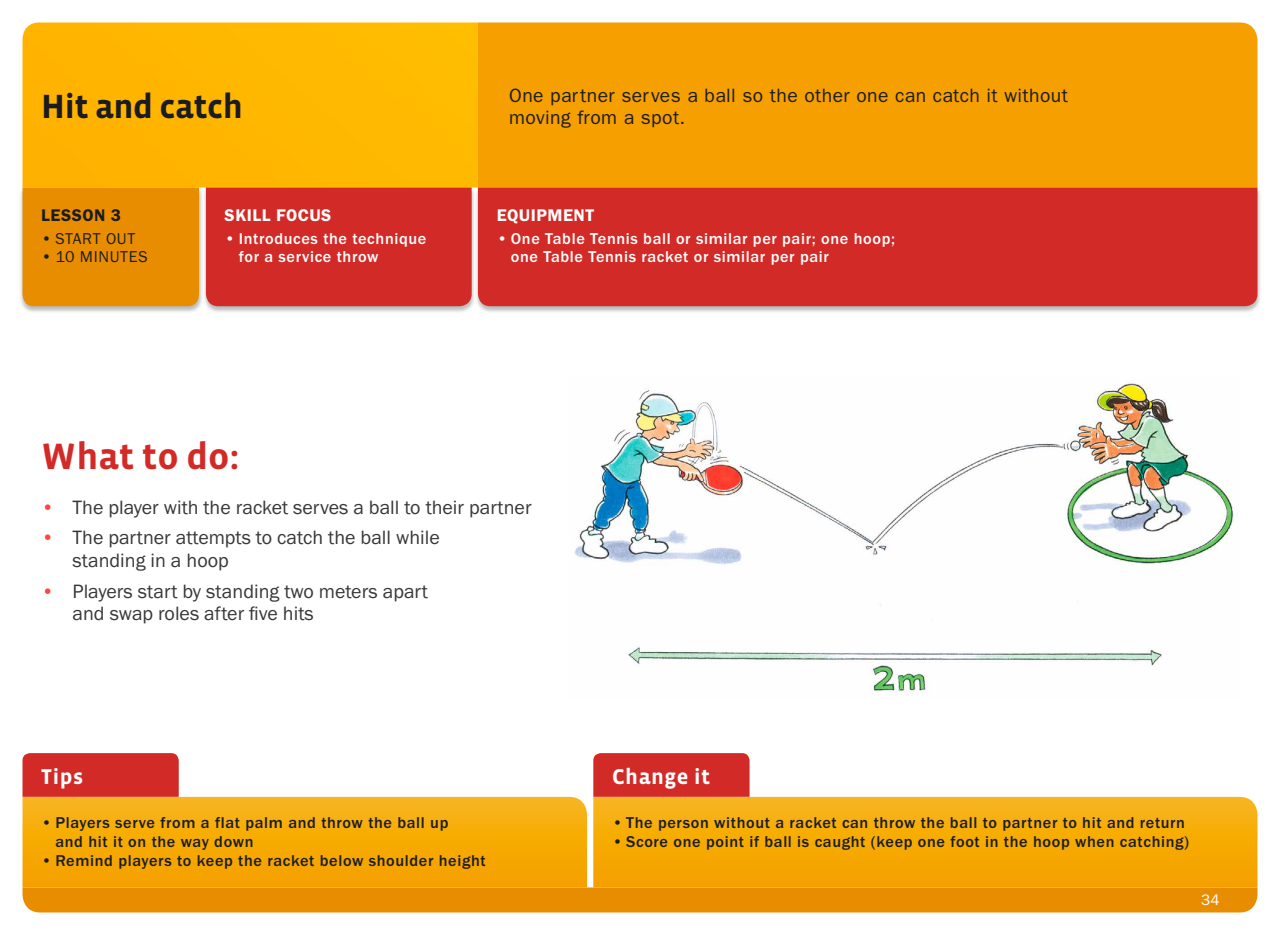
<style>
.page{position:relative;width:1280px;height:935px;background:#fff}
.page>*{position:absolute;margin:0;border:0;box-sizing:border-box;transform-origin:0 0}
.What_to_do_-_H3{font:700 37.5px "Vista Sans";color:#d22b27}
.Lesson_Title_-_H2{font:700 34.38px "Vista Sans";letter-spacing:-.01em;color:#1b1c20}
.Tip___Change_It_-_H3{font:700 21.88px "Vista Sans";letter-spacing:.025em;color:#fff}
.t1{font:20px/22.5px "Franklin Gothic Itc T";color:#39373a}
.Lesson_description{font:19.38px/22.5px "Franklin Gothic";letter-spacing:.02em;color:#1b1c20}
.Text_box_title_Bold{font:600 17.5px "Franklin Gothic Itc T";letter-spacing:.03em;color:#fff}
.Text_box_title_Bold-2{font:600 17.5px "Franklin Gothic Itc T";letter-spacing:.03em;color:#1b1c20}
.t2{font:500 16.25px/18.8px "Franklin Gothic Itc T";letter-spacing:.04em;color:#1b1c20}
.t3{font:500 16.25px/18.8px "Franklin Gothic Itc T";letter-spacing:.04em;color:#fff}
.t4{font:16.25px "Franklin Gothic Itc T";letter-spacing:.04em;color:#1b1c20}
.t5{font:15.62px "Franklin Gothic Itc T";color:#fff}
.s1{color:#ff4443}
</style>
<div class="page">
<div style="left:22px;top:888px;width:1236px;height:24px;background:#e98d00"></div>
<div style="left:22px;top:22px;width:456px;height:166px;background:#ffb700"></div>
<div style="left:478px;top:22px;width:779px;height:166px;background:#f59f00"></div>
<div style="left:19px;top:188px;width:184px;height:126px;background:#1b1c20;opacity:.3"></div>
<div style="left:22px;top:188px;width:177px;height:118px;background:#e98d00"></div>
<div style="left:203px;top:188px;width:273px;height:126px;background:#1b1c20;opacity:.3"></div>
<div style="left:206px;top:188px;width:266px;height:118px;background:#d22b27"></div>
<div style="left:475px;top:188px;width:787px;height:126px;background:#1b1c20;opacity:.3"></div>
<div style="left:478px;top:188px;width:779px;height:118px;background:#d22b27"></div>
<img style="left:574px;top:383px;width:664px;height:312px">
<div style="left:22px;top:753px;width:157px;height:44px;background:#d22b27"></div>
<svg style="left:22px;top:797px;width:565px;height:91px;background:#f6aa09"></svg>
<div style="left:593px;top:753px;width:157px;height:44px;background:#d22b27"></div>
<svg style="left:593px;top:797px;width:665px;height:91px;background:#f6aa09"></svg>
<h2 class="Lesson_Title_-_H2" style="left:41px;top:89px;width:203px">Hit and catch</h2>
<p class="Lesson_description" style="left:509px;top:83px;width:560px">One partner serves a ball so the other one can catch it without moving from a spot.</p>
<h3 class="Text_box_title_Bold-2" style="left:41px;top:205px;width:81px">LESSON 3</h3>
<p class="t4" style="left:41px;top:229px;width:96px">• START OUT</p>
<p class="t4" style="left:41px;top:248px;width:108px">• 10 MINUTES</p>
<h3 class="Text_box_title_Bold" style="left:225px;top:205px;width:108px">SKILL FOCUS</h3>
<p class="t3" style="left:239px;top:229px;width:189px;text-indent:-14px">• Introduces the technique for a service throw</p>
<h3 class="Text_box_title_Bold" style="left:497px;top:205px;width:99px">EQUIPMENT</h3>
<p class="t3" style="left:511px;top:229px;width:386px;text-indent:-14px">• One Table Tennis ball or similar per pair; one hoop; one Table Tennis racket or similar per pair</p>
<h3 class="What_to_do_-_H3" style="left:41px;top:438px;width:200px">What to do:</h3>
<p class="t1" style="left:41px;top:496px;width:492px"><span class="s1">•</span> The player with the racket serves a ball to their partner</p>
<p class="t1" style="left:73px;top:526px;width:369px;text-indent:-31px"><span class="s1">•</span> The partner attempts to catch the ball while standing in a hoop</p>
<p class="t1" style="left:73px;top:579px;width:357px;text-indent:-31px"><span class="s1">•</span> Players start by standing two meters apart and swap roles after five hits</p>
<h3 class="Tip___Change_It_-_H3" style="left:41px;top:765px;width:43px">Tips</h3>
<p class="t2" style="left:55px;top:813px;width:395px;text-indent:-14px">• Players serve from a flat palm and throw the ball up and hit it on the way down</p>
<p class="t2" style="left:41px;top:851px;width:446px">• Remind players to keep the racket below shoulder height</p>
<h3 class="Tip___Change_It_-_H3" style="left:612px;top:765px;width:99px">Change it</h3>
<p class="t2" style="left:612px;top:813px;width:574px">• The person without a racket can throw the ball to partner to hit and return</p>
<p class="t2" style="left:612px;top:832px;width:579px">• Score one point if ball is caught (keep one foot in the hoop when catching)</p>
<p class="t5" style="left:1201px;top:891px;width:20px">34</p>
</div>
